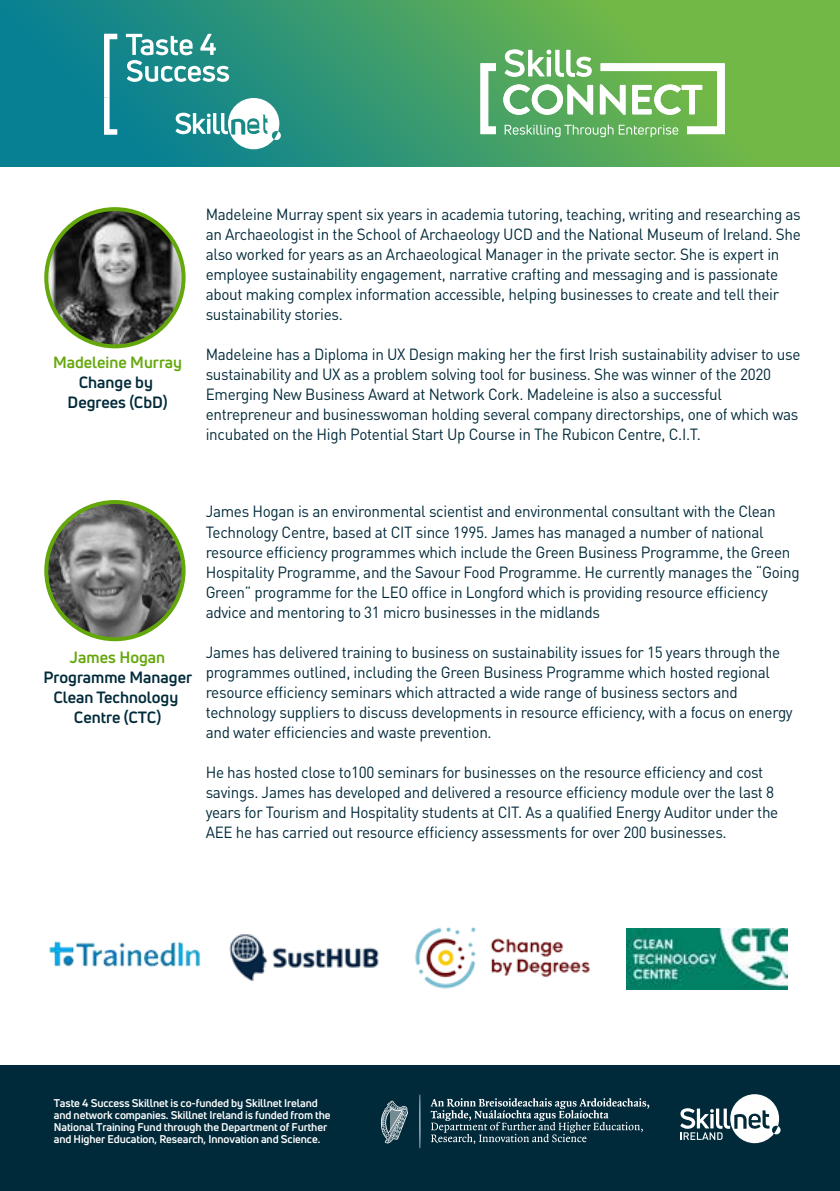
<style>
.page{position:relative;width:840px;height:1191px;background:#fff}
.page>*{position:absolute;margin:0;border:0;box-sizing:border-box;transform-origin:0 0}
.t1{font:16px/20px "DIN Pro";letter-spacing:-.02em;color:#002a3a;scale:.95 1}
.t2{font:700 16px/20px "Uni Neue";color:#002a3a;text-align:center}
.t3{font:700 16px "Uni Neue";color:#64a70b}
.t4{font:700 11px/12px "Uni Neue";letter-spacing:-.01em;color:#fff}
</style>
<div class="page">
<div style="left:1px;top:1065px;width:838px;height:126px;background:#002a3a"></div>
<svg style="left:0;top:0;width:839px;height:166px;background:#3d9c6c"></svg>
<svg style="left:680px;top:1094px;width:100px;height:49px"></svg>
<svg style="left:381px;top:1100px;width:27px;height:43px"></svg>
<svg style="left:419px;top:1094px;width:1px;height:54px"></svg>
<svg style="left:430px;top:1098px;width:219px;height:46px"></svg>
<svg style="left:126px;top:34px;width:103px;height:48px"></svg>
<svg style="left:104px;top:34px;width:13px;height:101px"></svg>
<svg style="left:175px;top:98px;width:106px;height:51px"></svg>
<svg style="left:480px;top:63px;width:15px;height:71px"></svg>
<svg style="left:503px;top:49px;width:221px;height:88px"></svg>
<img style="left:46px;top:209px;width:137px;height:137px;border-radius:69px">
<div style="left:44px;top:207px;width:141px;height:141px;border:4px solid #64a70b;border-radius:50%"></div>
<img style="left:46px;top:502px;width:137px;height:137px;border-radius:69px">
<div style="left:44px;top:500px;width:141px;height:141px;border:4px solid #64a70b;border-radius:50%"></div>
<img style="left:415px;top:927px;width:175px;height:62px">
<img style="left:229px;top:934px;width:150px;height:47px">
<img style="left:626px;top:928px;width:161px;height:61px">
<img style="left:49px;top:941px;width:152px;height:26px">
<p class="t3" style="left:53px;top:352px;width:131px">Madeleine Murray</p>
<p class="t2" style="left:68px;top:372px;width:101px">Change by<br>Degrees (CbD)</p>
<p class="t1" style="left:205px;top:204px;width:627px">Madeleine Murray spent six years in academia tutoring, teaching, writing and researching as an Archaeologist in the School of Archaeology UCD and the National Museum of Ireland. She also worked for years as an Archaeological Manager in the private sector. She is expert in employee sustainability engagement, narrative crafting and messaging and is passionate about making complex information accessible, helping businesses to create and tell their sustainability stories.</p>
<p class="t1" style="left:205px;top:344px;width:627px">Madeleine has a Diploma in UX Design making her the first Irish sustainability adviser to use sustainability and UX as a problem solving tool for business. She was winner of the 2020<br>Emerging New Business Award at Network Cork. Madeleine is also a successful entrepreneur and businesswoman holding several company directorships, one of which was incubated on the High Potential Start Up Course in The Rubicon Centre, C.I.T.</p>
<p class="t3" style="left:70px;top:647px;width:97px">James Hogan</p>
<p class="t2" style="left:43px;top:667px;width:150px">Programme Manager<br>Clean Technology<br>Centre (CTC)</p>
<p class="t1" style="left:205px;top:501px;width:626px">James Hogan is an environmental scientist and environmental consultant with the Clean Technology Centre, based at CIT since 1995. James has managed a number of national resource efficiency programmes which include the Green Business Programme, the Green Hospitality Programme, and the Savour Food Programme. He currently manages the “Going Green” programme for the LEO office in Longford which is providing resource efficiency advice and mentoring to 31 micro businesses in the midlands</p>
<p class="t1" style="left:205px;top:641px;width:619px">James has delivered training to business on sustainability issues for 15 years through the programmes outlined, including the Green Business Programme which hosted regional resource efficiency seminars which attracted a wide range of business sectors and technology suppliers to discuss developments in resource efficiency, with a focus on energy and water efficiencies and waste prevention.</p>
<p class="t1" style="left:205px;top:761px;width:604px">He has hosted close to100 seminars for businesses on the resource efficiency and cost savings. James has developed and delivered a resource efficiency module over the last 8 years for Tourism and Hospitality students at CIT. As a qualified Energy Auditor under the AEE he has carried out resource efficiency assessments for over 200 businesses.</p>
<p class="t4" style="left:54px;top:1096px;width:278px">Taste 4 Success Skillnet is co-funded by Skillnet Ireland and network companies. Skillnet Ireland is funded from the National Training Fund through the Department of Further and Higher Education, Research, Innovation and Science.</p>
</div>
